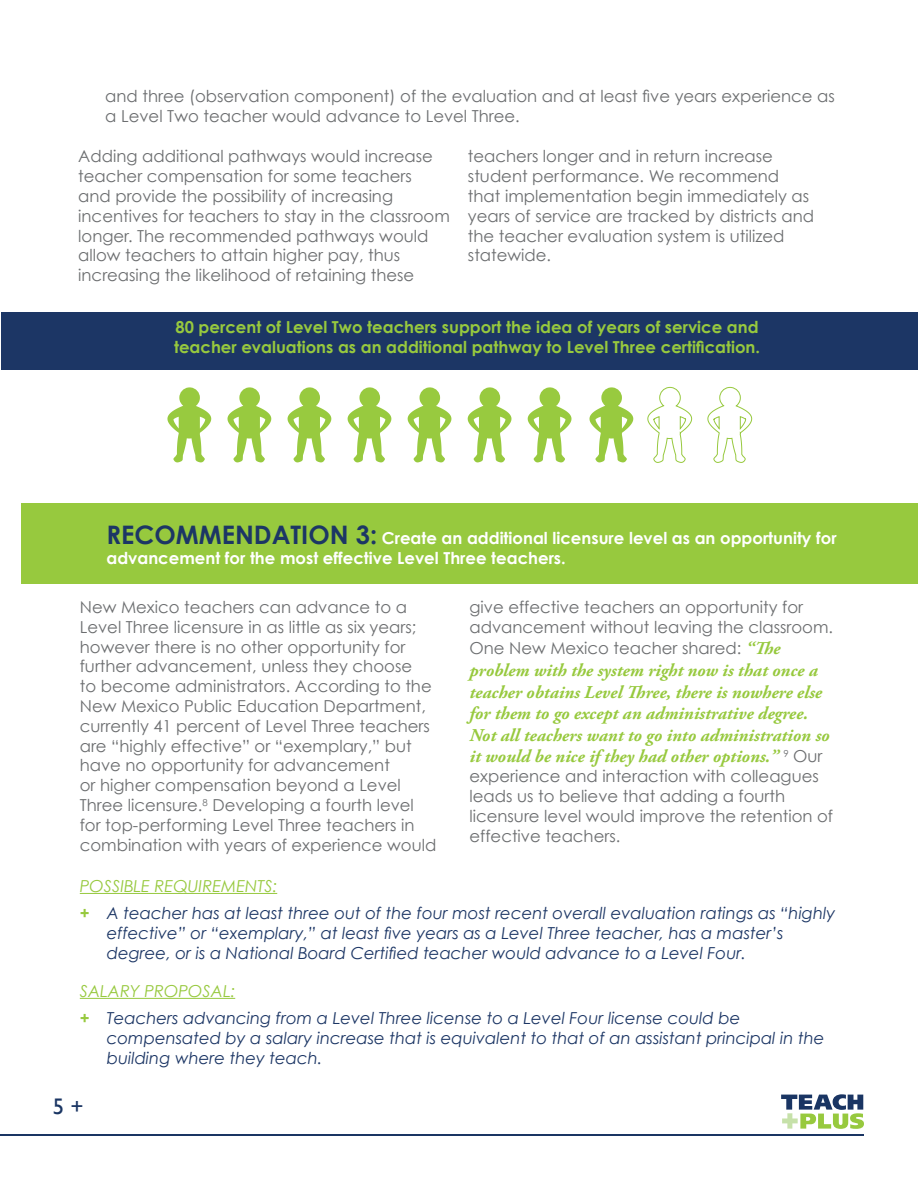
<style>
.page{position:relative;width:918px;height:1188px;background:#fff}
.page>*{position:absolute;margin:0;border:0;box-sizing:border-box;transform-origin:0 0}
.t1{font:22.5px "Gill Sans";color:#1a3563}
.t2{font:italic 700 18px/21.6px "Adobe Garamond Pro";color:#97c93e}
.t3{font:16.5px/19.8px "Century Gothic";color:#6c6e70}
.t4{font:italic 16.5px/27.3px "Century Gothic";color:#1c3665}
.t5{font:700 16.5px/19.8px "Century Gothic";color:#97c93e}
.t6{font:700 16.5px/19.8px "Century Gothic";color:#fff}
.s1{font-size:25.5px;color:#1c3665}
.s2{font-family:"Adobe Garamond Pro";font-weight:700;font-style:italic;font-size:18px;color:#97c93e}
.s3{font-family:"Century Gothic";font-weight:400;font-style:normal;font-size:16.5px;color:#6c6e70}
.s4{color:#97c93e}
.s5{font-weight:700;font-style:normal;color:#97c93e}
</style>
<div class="page">
<svg style="left:781px;top:1094px;width:83px;height:35px"></svg>
<div style="left:1px;top:312px;width:917px;height:57px;background:#1c3665"></div>
<div style="left:21px;top:503px;width:897px;height:81px;background:#97c93e"></div>
<hr style="left:80px;top:893px;width:197px;height:1px;background:#97c93e">
<hr style="left:80px;top:998px;width:155px;height:1px;background:#97c93e">
<hr style="left:0;top:1134px;width:864px;height:1px;background:#1a3563">
<svg style="left:167px;top:387px;width:44px;height:75px"></svg>
<svg style="left:227px;top:387px;width:44px;height:75px"></svg>
<svg style="left:288px;top:387px;width:43px;height:75px"></svg>
<svg style="left:348px;top:387px;width:43px;height:75px"></svg>
<svg style="left:408px;top:387px;width:43px;height:75px"></svg>
<svg style="left:468px;top:387px;width:43px;height:75px"></svg>
<svg style="left:589px;top:387px;width:44px;height:75px"></svg>
<svg style="left:647px;top:387px;width:45px;height:76px"></svg>
<svg style="left:707px;top:387px;width:45px;height:76px"></svg>
<svg style="left:528px;top:387px;width:43px;height:75px"></svg>
<p class="t3" style="left:105px;top:86px;width:731px">and three (observation component) of the evaluation and at least five years experience as a Level Two teacher would advance to Level Three.</p>
<p class="t3" style="left:78px;top:146px;width:373px">Adding additional pathways would increase teacher compensation for some teachers<br>and provide the possibility of increasing incentives for teachers to stay in the classroom longer. The recommended pathways would allow teachers to attain higher pay, thus increasing the likelihood of retaining these</p>
<p class="t3" style="left:468px;top:146px;width:348px">teachers longer and in return increase student performance. We recommend that implementation begin immediately as years of service are tracked by districts and the teacher evaluation system is utilized statewide.</p>
<p class="t5" style="left:174px;top:317px;width:588px">80 percent of Level Two teachers support the idea of years of service and teacher evaluations as an additional pathway to Level Three certification.</p>
<p class="t6" style="left:106px;top:528px;width:732px"><span class="s1">RECOMMENDATION 3:</span> Create an additional licensure level as an opportunity for advancement for the most effective Level Three teachers.</p>
<p class="t3" style="left:80px;top:597px;width:358px">New Mexico teachers can advance to a Level Three licensure in as little as six years; however there is no other opportunity for further advancement, unless they choose<br>to become administrators. According to the New Mexico Public Education Department, currently 41 percent of Level Three teachers are “highly effective” or “exemplary,” but have no opportunity for advancement<br>or higher compensation beyond a Level Three licensure.<sup>8</sup> Developing a fourth level for top-performing Level Three teachers in combination with years of experience would</p>
<p class="t3" style="left:470px;top:597px;width:365px">give effective teachers an opportunity for advancement without leaving the classroom.</p>
<p class="t3" style="left:470px;top:638px;width:313px">One New Mexico teacher shared: <span class="s2">“The</span></p>
<p class="t2" style="left:470px;top:660px;width:362px">problem with the system right now is that once a teacher obtains Level Three, there is nowhere else for them to go except an administrative degree.<br>Not all teachers want to go into administration so it would be nice if they had other options.” <sup>9</sup> <span class="s3">Our</span></p>
<p class="t3" style="left:470px;top:766px;width:365px">experience and interaction with colleagues leads us to believe that adding a fourth licensure level would improve the retention of effective teachers.</p>
<p class="t4" style="left:80px;top:872px;width:757px"><span class="s4">POSSIBLE REQUIREMENTS:<br></span><span class="s5">+</span> A teacher has at least three out of the four most recent overall evaluation ratings as “highly</p>
<p class="t4" style="left:107px;top:923px;width:678px;line-height:19.8px">effective” or “exemplary,” at least five years as a Level Three teacher, has a master’s degree, or is a National Board Certified teacher would advance to a Level Four.</p>
<p class="t4" style="left:80px;top:977px;width:662px"><span class="s4">SALARY PROPOSAL:<br></span><span class="s5">+</span> Teachers advancing from a Level Three license to a Level Four license could be</p>
<p class="t4" style="left:107px;top:1028px;width:719px;line-height:19.8px">compensated by a salary increase that is equivalent to that of an assistant principal in the building where they teach.</p>
<h1 class="t1" style="left:53px;top:1093px;width:32px">5 +</h1>
</div>
